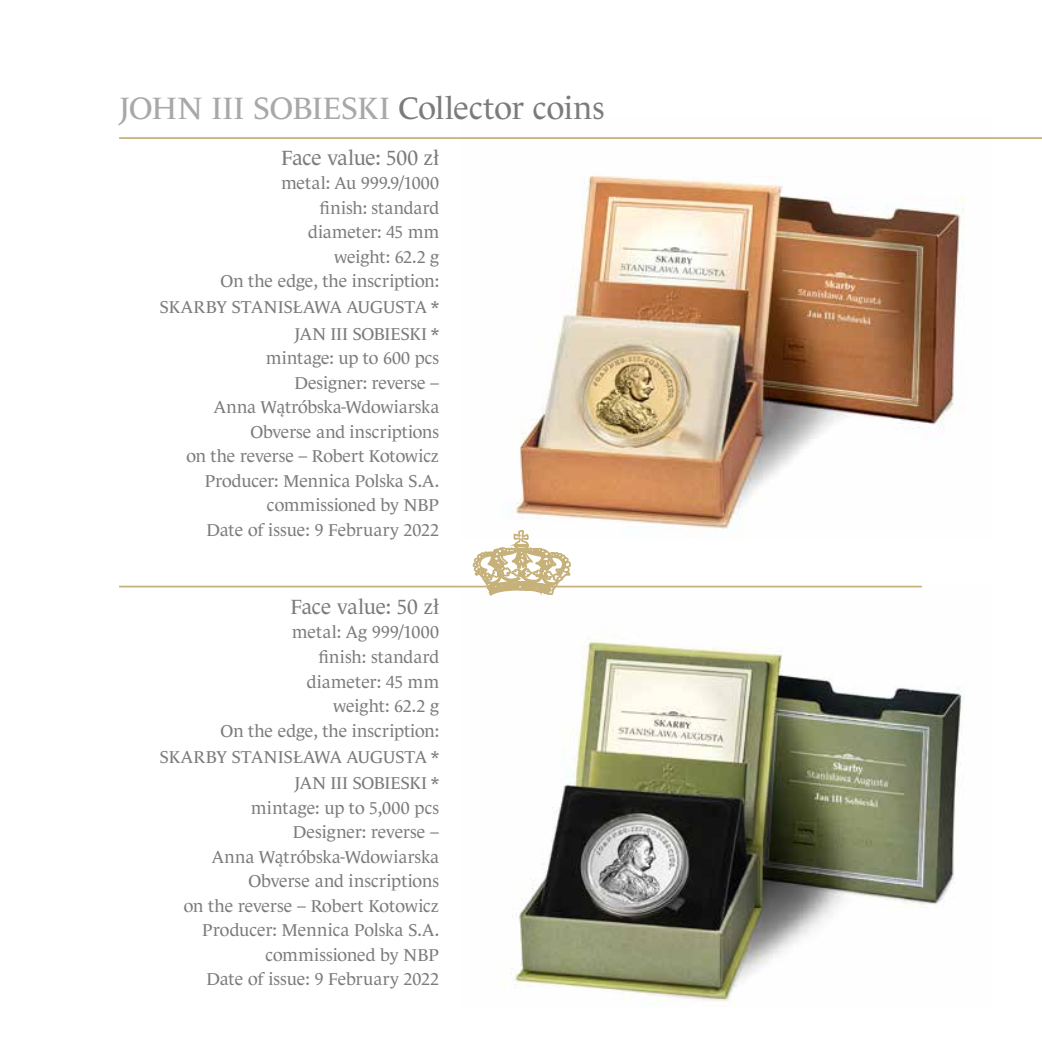
<style>
.page{position:relative;width:1042px;height:1042px;background:#fff}
.page>*{position:absolute;margin:0;border:0;box-sizing:border-box;transform-origin:0 0}
.t1{font:31.5px "Le Monde Journal Pro";letter-spacing:-.01em;color:#a8a8a8}
.t2{font:21px "Le Monde Journal Pro";letter-spacing:-.015em;color:#7c7b7b}
.t3{font:17.5px/24.5px "Le Monde Journal Pro";letter-spacing:-.005em;color:#7c7b7b;text-align:right}
.s1{color:#7c7b7b}
</style>
<div class="page">
<img style="left:460px;top:587px;width:504px;height:420px">
<img style="left:514px;top:175px;width:450px;height:355px">
<hr style="left:119px;top:137px;width:923px;height:2px;background:#c6b17b">
<hr style="left:119px;top:586px;width:373px;height:1px;background:#c6b17b">
<hr style="left:550px;top:586px;width:372px;height:1px;background:#c6b17b">
<svg style="left:471px;top:529px;width:108px;height:69px"></svg>
<h1 class="t1" style="left:119px;top:84px;width:487px">JOHN III SOBIESKI <span class="s1">Collector coins</span></h1>
<p class="t2" style="left:281px;top:141px;width:159px">Face value: 500 zł</p>
<p class="t3" style="left:221px;top:169px;width:220px">metal: Au 999.9/1000<br>finish: standard<br>diameter: 45 mm<br>weight: 62.2 g<br>On the edge, the inscription:</p>
<p class="t3" style="left:160px;top:292px;width:281px;line-height:26.2px">SKARBY STANISŁAWA AUGUSTA *<br>JAN III SOBIESKI *</p>
<p class="t3" style="left:186px;top:344px;width:254px">mintage: up to 600 pcs<br>Designer: reverse –<br>Anna Wątróbska-Wdowiarska<br>Obverse and inscriptions<br>on the reverse – Robert Kotowicz<br>Producer: Mennica Polska S.A. commissioned by NBP<br>Date of issue: 9 February 2022</p>
<p class="t2" style="left:291px;top:591px;width:150px">Face value: 50 zł</p>
<p class="t3" style="left:221px;top:618px;width:220px">metal: Ag 999/1000<br>finish: standard<br>diameter: 45 mm<br>weight: 62.2 g<br>On the edge, the inscription:</p>
<p class="t3" style="left:160px;top:742px;width:281px;line-height:26.2px">SKARBY STANISŁAWA AUGUSTA *<br>JAN III SOBIESKI *</p>
<p class="t3" style="left:184px;top:793px;width:257px">mintage: up to 5,000 pcs<br>Designer: reverse –<br>Anna Wątróbska-Wdowiarska<br>Obverse and inscriptions<br>on the reverse – Robert Kotowicz<br>Producer: Mennica Polska S.A. commissioned by NBP<br>Date of issue: 9 February 2022</p>
</div>
